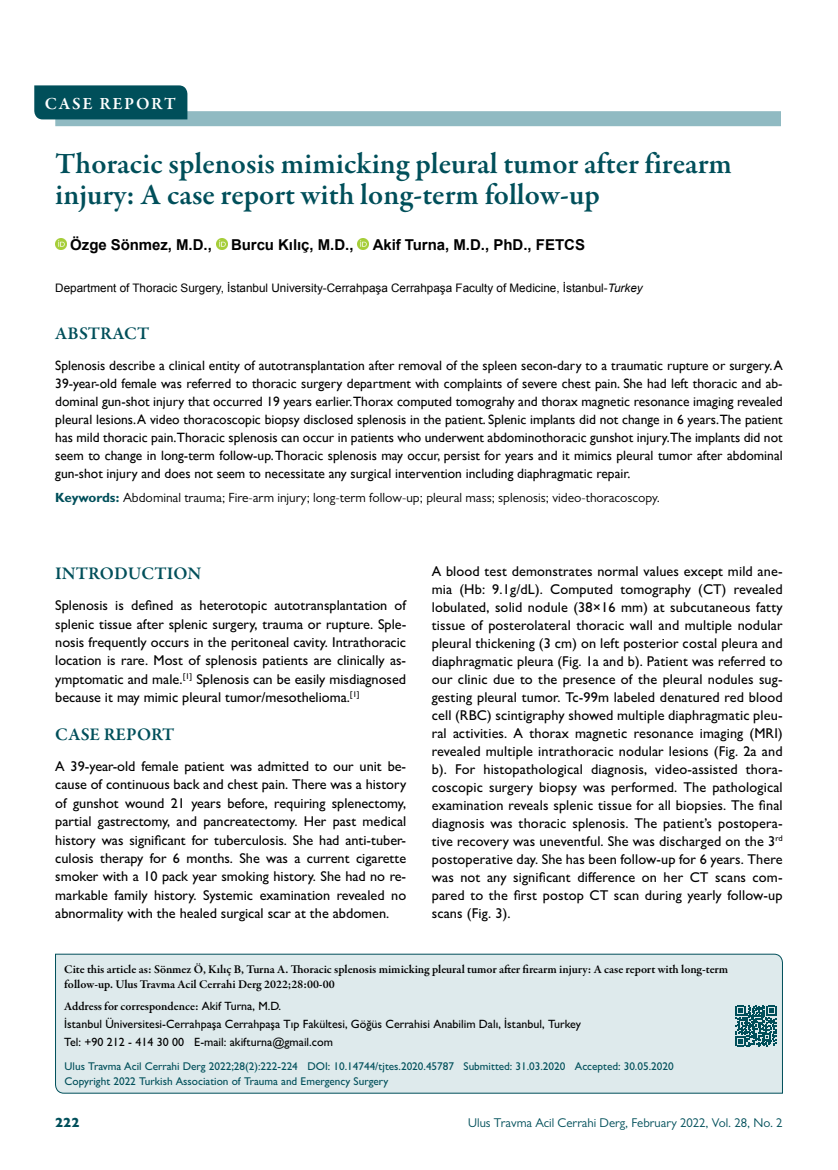
<style>
.page{position:relative;width:838px;height:1170px;background:#fff}
.page>*{position:absolute;margin:0;border:0;box-sizing:border-box;transform-origin:0 0}
.t1{font:600 30px/31.5px "Garamond Premr Pro";color:#004f5a}
.t2{font:600 18px "Garamond Premr Pro";letter-spacing:.005em;color:#004f5a}
.t3{font:600 17.25px "Garamond Premr Pro";letter-spacing:.1em;color:#fff}
.t4{font:700 15px "Arial";letter-spacing:-.005em;color:#000}
.t5{font:500 14.25px/18px "Gill Sans MT Pro";color:#000;text-align:justify}
.t6{font:13.5px/18px "Gill Sans";color:#000;text-align:justify}
.t7{font:800 13.5px "Gill Sans MT Pro";color:#004f5a}
.t8{font:13.35px "Gill Sans MT Pro";color:#000}
.t9{font:12.75px "Gill Sans MT Pro";color:#004f5a}
.t10{font:600 12px/15px "Garamond Premr Pro";letter-spacing:-.005em;color:#000}
.t11{font:500 12px/18px "Gill Sans MT Pro";color:#000}
.t12{font:11.7px "Arial";color:#000}
.t13{font:500 11.25px/15px "Gill Sans MT Pro";color:#004f5a}
.s1{font-style:italic}
.s2{font-weight:700;color:#004f5a}
.s3{font-family:"Gill Sans MT Pro";font-weight:500}
</style>
<div class="page">
<div style="left:55px;top:111px;width:726px;height:15px;background:#90bac2"></div>
<svg style="left:55px;top:238px;width:11px;height:11px"></svg>
<svg style="left:216px;top:238px;width:11px;height:11px"></svg>
<svg style="left:358px;top:238px;width:11px;height:11px"></svg>
<div style="left:34px;top:85px;width:153px;height:34px;background:#004f5a"></div>
<div style="left:55px;top:953px;width:728px;height:140px;background:#deeaec"></div>
<svg style="left:735px;top:1005px;width:41px;height:41px;background:#457f87"></svg>
<p class="t3" style="left:45px;top:93px;width:133px">CASE REPORT</p>
<h1 class="t1" style="left:55px;top:148px;width:678px">Thoracic splenosis mimicking pleural tumor after firearm injury: A case report with long-term follow-up</h1>
<p class="t4" style="left:70px;top:234px;width:143px">Özge Sönmez, M.D.,</p>
<p class="t4" style="left:231px;top:234px;width:124px">Burcu Kılıç, M.D.,</p>
<p class="t4" style="left:373px;top:234px;width:214px">Akif Turna, M.D., PhD., FETCS</p>
<p class="t12" style="left:55px;top:280px;width:589px">Department of Thoracic Surgery, İstanbul University-Cerrahpaşa Cerrahpaşa Faculty of Medicine, İstanbul-<span class="s1">Turkey</span></p>
<p class="t2" style="left:55px;top:322px;width:95px">ABSTRACT</p>
<p class="t6" style="left:55px;top:356px;width:729px">Splenosis describe a clinical entity of autotransplantation after removal of the spleen secon-dary to a traumatic rupture or surgery. A 39-year-old female was referred to thoracic surgery department with complaints of severe chest pain. She had left thoracic and ab&shy;dominal gun-shot injury that occurred 19 years earlier.Thorax computed tomograhy and thorax magnetic resonance imaging revealed pleural lesions. A video thoracoscopic biopsy disclosed splenosis in the patient. Splenic implants did not change in 6 years.The patient has mild thoracic pain.Thoracic splenosis can occur in patients who underwent abdominothoracic gunshot injury.The implants did not seem to change in long-term follow-up. Thoracic splenosis may occur, persist for years and it mimics pleural tumor after abdominal gun-shot injury and does not seem to necessitate any surgical intervention including diaphragmatic repair.</p>
<p class="t8" style="left:55px;top:490px;width:606px"><span class="s2">Keywords:</span> Abdominal trauma; Fire-arm injury; long-term follow-up; pleural mass; splenosis; video-thoracoscopy.</p>
<p class="t2" style="left:55px;top:562px;width:148px">INTRODUCTION</p>
<p class="t5" style="left:55px;top:596px;width:352px">Splenosis is defined as heterotopic autotransplantation of splenic tissue after splenic surgery, trauma or rupture. Sple&shy;nosis frequently occurs in the peritoneal cavity. Intrathoracic location is rare. Most of splenosis patients are clinically as&shy;ymptomatic and male.<sup>[1]</sup> Splenosis can be easily misdiagnosed because it may mimic pleural tumor/mesothelioma.<sup>[1]</sup></p>
<p class="t2" style="left:55px;top:723px;width:120px">CASE REPORT</p>
<p class="t5" style="left:55px;top:757px;width:352px">A 39-year-old female patient was admitted to our unit be&shy;cause of continuous back and chest pain. There was a history of gunshot wound 21 years before, requiring splenectomy, partial gastrectomy, and pancreatectomy. Her past medical history was significant for tuberculosis. She had anti-tuber&shy;culosis therapy for 6 months. She was a current cigarette smoker with a 10 pack year smoking history. She had no re&shy;markable family history. Systemic examination revealed no abnormality with the healed surgical scar at the abdomen.</p>
<p class="t5" style="left:432px;top:561px;width:352px">A blood test demonstrates normal values except mild ane&shy;mia (Hb: 9.1g/dL). Computed tomography (CT) revealed lobulated, solid nodule (38×16 mm) at subcutaneous fatty tissue of posterolateral thoracic wall and multiple nodular pleural thickening (3 cm) on left posterior costal pleura and diaphragmatic pleura (Fig. 1a and b). Patient was referred to our clinic due to the presence of the pleural nodules sug&shy;gesting pleural tumor. Tc-99m labeled denatured red blood cell (RBC) scintigraphy showed multiple diaphragmatic pleu&shy;ral activities. A thorax magnetic resonance imaging (MRI) revealed multiple intrathoracic nodular lesions (Fig. 2a and b). For histopathological diagnosis, video-assisted thora&shy;coscopic surgery biopsy was performed. The pathological examination reveals splenic tissue for all biopsies. The final diagnosis was thoracic splenosis. The patient’s postopera&shy;tive recovery was uneventful. She was discharged on the 3<sup>rd </sup>postoperative day. She has been follow-up for 6 years. There was not any significant difference on her CT scans com&shy;pared to the first postop CT scan during yearly follow-up scans (Fig. 3).</p>
<p class="t10" style="left:64px;top:962px;width:665px">Cite this article as: Sönmez Ö, Kılıç B, Turna A. Thoracic splenosis mimicking pleural tumor after firearm injury: A case report with long-term follow-up. Ulus Travma Acil Cerrahi Derg 2022;28:00-00</p>
<p class="t10" style="left:64px;top:999px;width:218px">Address for correspondence: <span class="s3">Akif Turna, M.D.</span></p>
<p class="t11" style="left:64px;top:1015px;width:518px">İstanbul Üniversitesi-Cerrahpaşa Cerrahpaşa Tıp Fakültesi, Göğüs Cerrahisi Anabilim Dalı, İstanbul, Turkey<br>Tel: +90 212 - 414 30 00 E-mail: akifturna@gmail.com</p>
<p class="t13" style="left:65px;top:1058px;width:610px">Ulus Travma Acil Cerrahi Derg 2022;28(2):222-224 DOI: 10.14744/tjtes.2020.45787 Submitted: 31.03.2020 Accepted: 30.05.2020<br>Copyright 2022 Turkish Association of Trauma and Emergency Surgery</p>
<p class="t7" style="left:55px;top:1114px;width:26px">222</p>
<p class="t9" style="left:468px;top:1115px;width:316px">Ulus Travma Acil Cerrahi Derg, February 2022, Vol. 28, No. 2</p>
</div>
